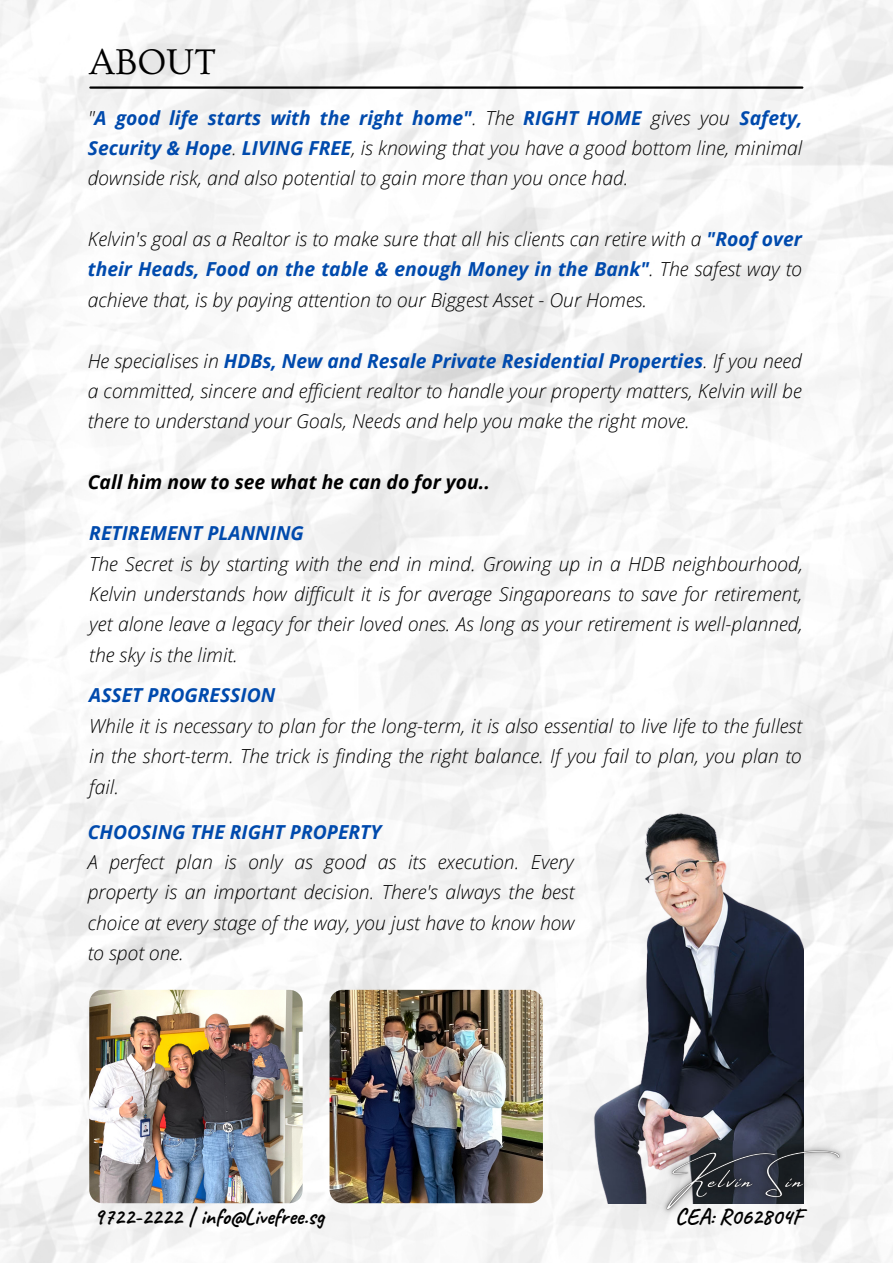
<style>
.page{position:relative;width:893px;height:1264px;background:#fff}
.page>*{position:absolute;margin:0;border:0;box-sizing:border-box;transform-origin:0 0}
.t1{font:37.5px "Ovo";color:#000}
.t2{font:700 22.5px "Caveat";color:#000}
.t3{font:italic 300 19.35px/30.3px "Open Sans";color:#000;text-align:justify}
.t4{font:italic 700 19.35px "Open Sans";color:#004aad}
.t5{font:italic 700 19.35px "Open Sans";color:#000}
.s1{font-weight:700;color:#004aad}
</style>
<div class="page">
<img style="left:0;top:0;width:892px;height:1262px">
<hr style="left:90px;top:86px;width:712px;height:3px;background:#000">
<img style="left:590px;top:809px;width:213px;height:394px">
<img style="left:329px;top:989px;width:214px;height:214px;border-radius:13px">
<img style="left:89px;top:989px;width:213px;height:214px;border-radius:13px">
<img style="left:633px;top:1108px;width:239px;height:135px">
<p class="t1" style="left:89px;top:42px;width:129px">ABOUT</p>
<p class="t3" style="left:88px;top:102px;width:716px">"<span class="s1">A good life starts with the right home"</span>. The <span class="s1">RIGHT HOME</span> gives you <span class="s1">Safety, Security &amp; Hope</span>. <span class="s1">LIVING FREE</span>, is knowing that you have a good bottom line, minimal downside risk, and also potential to gain more than you once had.</p>
<p class="t3" style="left:88px;top:223px;width:715px">Kelvin's goal as a Realtor is to make sure that all his clients can retire with a <span class="s1">"Roof over their Heads, Food on the table &amp; enough Money in the Bank"</span>. The safest way to achieve that, is by paying attention to our Biggest Asset - Our Homes.</p>
<p class="t3" style="left:88px;top:345px;width:715px">He specialises in <span class="s1">HDBs, New and Resale Private Residential Properties</span>. If you need a committed, sincere and efficient realtor to handle your property matters, Kelvin will be there to understand your Goals, Needs and help you make the right move.</p>
<p class="t5" style="left:88px;top:468px;width:403px">Call him now to see what he can do for you..</p>
<p class="t4" style="left:89px;top:519px;width:216px">RETIREMENT PLANNING</p>
<p class="t3" style="left:89px;top:548px;width:715px">The Secret is by starting with the end in mind. Growing up in a HDB neighbourhood, Kelvin understands how difficult it is for average Singaporeans to save for retirement, yet alone leave a legacy for their loved ones. As long as your retirement is well-planned, the sky is the limit.</p>
<p class="t4" style="left:89px;top:681px;width:188px">ASSET PROGRESSION</p>
<p class="t3" style="left:89px;top:710px;width:714px">While it is necessary to plan for the long-term, it is also essential to live life to the fullest in the short-term. The trick is finding the right balance. If you fail to plan, you plan to fail.</p>
<p class="t4" style="left:88px;top:818px;width:295px">CHOOSING THE RIGHT PROPERTY</p>
<p class="t3" style="left:88px;top:846px;width:488px">A perfect plan is only as good as its execution. Every property is an important decision. There's always the best choice at every stage of the way, you just have to know how to spot one.</p>
<p class="t2" style="left:94px;top:1202px;width:231px">9722-2222 | info@Livefree.sg</p>
<p class="t2" style="left:674px;top:1202px;width:130px">CEA: R062804F</p>
</div>
